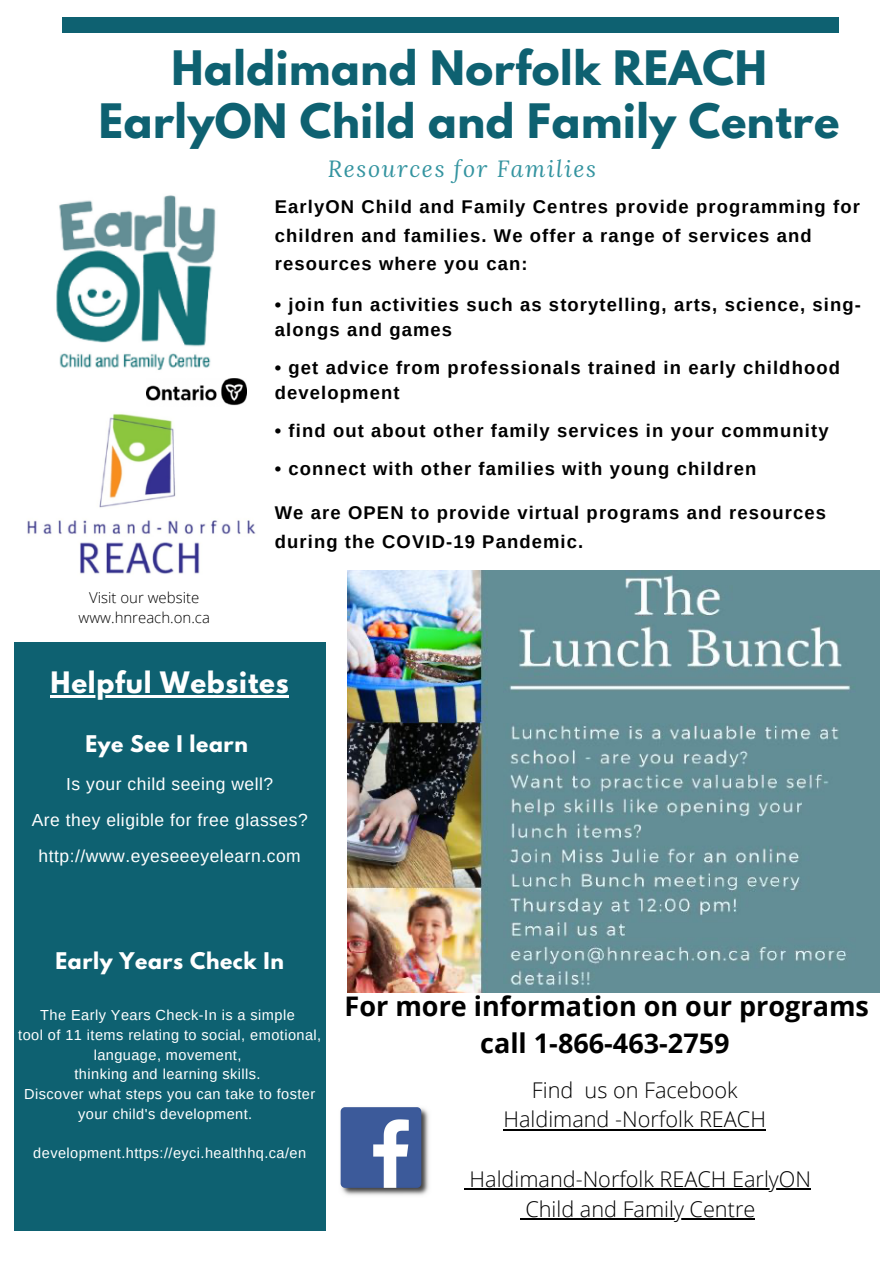
<style>
.page{position:relative;width:894px;height:1264px;background:#fff}
.page>*{position:absolute;margin:0;border:0;box-sizing:border-box;transform-origin:0 0}
.t1{font:700 42px/52.9px "League Spartan";letter-spacing:.015em;color:#0e6171;text-align:center}
.t2{font:700 27px/37px "Open Sans";color:#000;text-align:center}
.t3{font:700 26.1px "League Spartan";letter-spacing:.03em;color:#fff}
.t4{font:italic 23.25px "Lora";letter-spacing:.07em;color:#3494a0}
.t5{font:300 21.6px/29.8px "Open Sans";color:#000;text-align:center}
.t6{font:700 20.4px "League Spartan";letter-spacing:.03em;color:#fff}
.t7{font:700 18.45px/28.8px "Arimo";letter-spacing:.06em;color:#000}
.t8{font:17.4px/36px "Arimo";letter-spacing:.03em;color:#fff;text-align:center}
.t9{font:300 15px/20.5px "Open Sans";color:#000;text-align:center}
.t10{font:14.55px "Arimo";letter-spacing:.03em;color:#fff}
</style>
<div class="page">
<div style="left:62px;top:18px;width:776px;height:15px;background:#0e6171"></div>
<img style="left:56px;top:195px;width:160px;height:175px">
<img style="left:348px;top:570px;width:531px;height:422px">
<img style="left:146px;top:378px;width:100px;height:28px">
<img style="left:27px;top:413px;width:229px;height:161px">
<div style="left:14px;top:642px;width:312px;height:588px;background:#0e6171"></div>
<img style="left:340px;top:1107px;width:89px;height:89px">
<hr style="left:51px;top:695px;width:238px;height:2px;background:#fff">
<hr style="left:503px;top:1128px;width:262px;height:2px;background:#000">
<hr style="left:469px;top:1188px;width:341px;height:2px;background:#000">
<hr style="left:525px;top:1218px;width:230px;height:2px;background:#000">
<h1 class="t1" style="left:99px;top:47px;width:742px">Haldimand Norfolk REACH<br>EarlyON Child and Family Centre</h1>
<p class="t4" style="left:328px;top:153px;width:270px">Resources for Families</p>
<p class="t7" style="left:275px;top:192px;width:586px">EarlyON Child and Family Centres provide programming for children and families. We offer a range of services and resources where you can:</p>
<p class="t7" style="left:275px;top:292px;width:587px;line-height:25.3px">• join fun activities such as storytelling, arts, science, sing&shy;alongs and games</p>
<p class="t7" style="left:275px;top:355px;width:566px;line-height:25.3px">• get advice from professionals trained in early childhood development</p>
<p class="t7" style="left:275px;top:416px;width:555px">• find out about other family services in your community</p>
<p class="t7" style="left:275px;top:454px;width:483px">• connect with other families with young children</p>
<p class="t7" style="left:275px;top:498px;width:552px">We are OPEN to provide virtual programs and resources during the COVID-19 Pandemic.</p>
<p class="t9" style="left:79px;top:586px;width:133px">Visit our website www.hnreach.on.ca</p>
<h3 class="t3" style="left:51px;top:669px;width:239px">Helpful Websites</h3>
<p class="t6" style="left:85px;top:733px;width:164px">Eye See I learn</p>
<p class="t8" style="left:32px;top:766px;width:277px">Is your child seeing well?<br>Are they eligible for free glasses? http://www.eyeseeeyelearn.com</p>
<p class="t6" style="left:55px;top:950px;width:230px">Early Years Check In</p>
<p class="t10" style="left:40px;top:1007px;width:256px">The Early Years Check-In is a simple</p>
<p class="t10" style="left:18px;top:1026px;width:304px">tool of 11 items relating to social, emotional,</p>
<p class="t10" style="left:94px;top:1046px;width:149px">language, movement,</p>
<p class="t10" style="left:74px;top:1066px;width:187px">thinking and learning skills.</p>
<p class="t10" style="left:24px;top:1085px;width:292px">Discover what steps you can take to foster</p>
<p class="t10" style="left:78px;top:1105px;width:175px">your child's development.</p>
<p class="t10" style="left:33px;top:1144px;width:274px">development.https://eyci.healthhq.ca/en</p>
<h2 class="t2" style="left:344px;top:986px;width:526px">For more information on our programs call 1-866-463-2759</h2>
<p class="t5" style="left:503px;top:1074px;width:264px">Find us on Facebook<br>Haldimand -Norfolk REACH</p>
<p class="t5" style="left:469px;top:1163px;width:343px">Haldimand-Norfolk REACH EarlyON<br>Child and Family Centre</p>
</div>
